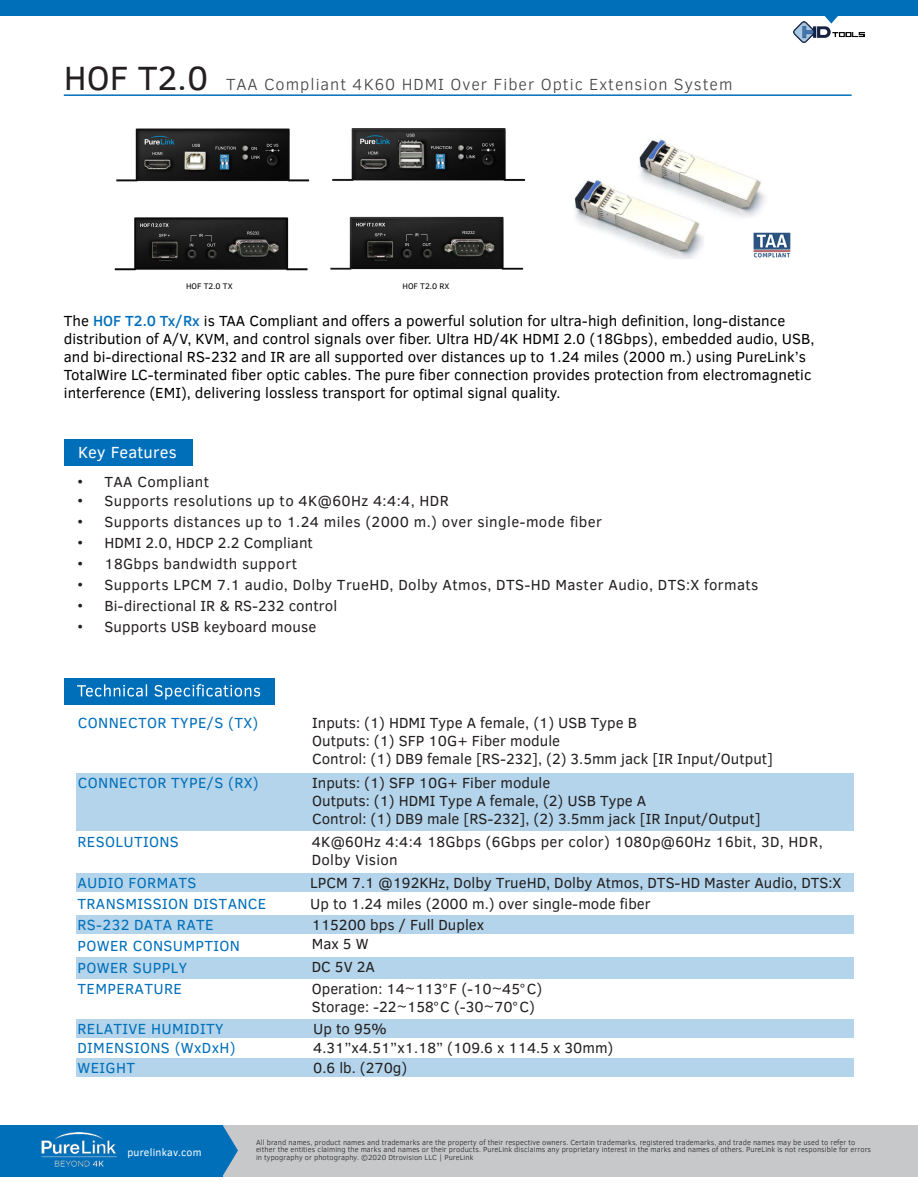
<style>
.page{position:relative;width:918px;height:1188px;background:#fff}
.page>*{position:absolute;margin:0;border:0;box-sizing:border-box;transform-origin:0 0}
.t1{font:34.5px "Clear Sans";color:#231f20}
.t2{font:300 16.5px "Clear Sans";letter-spacing:.06em;color:#414042}
.t3{font:16.5px "Clear Sans";letter-spacing:.01em;color:#fff}
.t4{font:15px/18px "Clear Sans";color:#231f20}
.t5{font:15px/18px "Clear Sans";color:#000}
.t6{font:15px "Clear Sans";letter-spacing:.025em;color:#231f20}
.t7{font:15px/21px "Clear Sans";letter-spacing:.025em;color:#006fba}
.t8{font:15px/18px "Clear Sans";letter-spacing:.02em;color:#231f20}
.t9{font:10.5px "Clear Sans";letter-spacing:.025em;color:#fff}
.t10{font:8.25px "Clear Sans";color:#000}
.t11{font:300 7.5px/7.5px "Clear Sans";letter-spacing:.01em;color:#231f20}
.s1{font-weight:300;font-size:16.5px;color:#414042}
.s2{font-weight:500;color:#006fba}
.s3{font-family:"Myriad Pro"}
</style>
<div class="page">
<div style="left:76px;top:873px;width:778px;height:19px;background:#b3d4ea"></div>
<div style="left:76px;top:1019px;width:778px;height:19px;background:#b3d4ea"></div>
<div style="left:76px;top:1058px;width:778px;height:19px;background:#b3d4ea"></div>
<div style="left:76px;top:915px;width:778px;height:19px;background:#b3d4ea"></div>
<div style="left:76px;top:957px;width:778px;height:22px;background:#b3d4ea"></div>
<div style="left:76px;top:773px;width:778px;height:58px;background:#b3d4ea"></div>
<div style="left:223px;top:1125px;width:695px;height:51px;background:#c7c8ca"></div>
<div style="left:0;top:0;width:918px;height:16px;background:#006fba"></div>
<svg style="left:825px;top:16px;width:13px;height:5px"></svg>
<div style="left:0;top:1125px;width:223px;height:51px;background:#006fba"></div>
<svg style="left:223px;top:1126px;width:15px;height:49px"></svg>
<img style="left:794px;top:21px;width:70px;height:22px">
<div style="left:64px;top:440px;width:128px;height:26px;background:#006fba"></div>
<hr style="left:64px;top:94px;width:788px;height:2px;background:#006fba">
<div style="left:64px;top:678px;width:211px;height:27px;background:#006fba"></div>
<svg style="left:77px;top:684px;width:183px;height:16px"></svg>
<img style="left:41px;top:1132px;width:75px;height:35px">
<img style="left:753px;top:232px;width:38px;height:26px">
<img style="left:639px;top:139px;width:126px;height:78px">
<img style="left:574px;top:178px;width:130px;height:81px">
<img style="left:114px;top:128px;width:196px;height:143px">
<svg style="left:152px;top:223px;width:10px;height:4px"></svg>
<img style="left:330px;top:128px;width:196px;height:142px">
<svg style="left:367px;top:222px;width:11px;height:5px"></svg>
<h1 class="t1" style="left:64px;top:56px;width:223px">HOF T2.0 <span class="s1">TAA Co</span></h1>
<p class="t2" style="left:286px;top:74px;width:448px">mpliant 4K60 HDMI Over Fiber Optic Extension System</p>
<p class="t10" style="left:186px;top:281px;width:48px">HOF T2.0 TX</p>
<p class="t10" style="left:403px;top:281px;width:48px">HOF T2.0 RX</p>
<p class="t5" style="left:64px;top:311px;width:752px">The <span class="s2">HOF T2.0 Tx/Rx</span> is TAA Compliant and offers a powerful solution for ultra-high definition, long-distance distribution of A/V, KVM, and control signals over fiber. Ultra HD/4K HDMI 2.0 (18Gbps), embedded audio, USB, and bi-directional RS-232 and IR are all supported over distances up to 1.24 miles (2000 m.) using PureLink’s TotalWire LC-terminated fiber optic cables. The pure fiber connection provides protection from electromagnetic interference (EMI), delivering lossless transport for optimal signal quality.</p>
<p class="t3" style="left:78px;top:441px;width:100px">Key Features</p>
<p class="t6" style="left:77px;top:472px;width:133px">• TAA Compliant</p>
<p class="t6" style="left:77px;top:491px;width:373px">• Supports resolutions up to 4K@60Hz 4:4:4, HDR</p>
<p class="t6" style="left:77px;top:512px;width:526px">• Supports distances up to 1.24 miles (2000 m.) over single-mode fiber</p>
<p class="t4" style="left:77px;top:534px;width:237px">• HDMI 2.0, HDCP 2.2 Compliant</p>
<p class="t6" style="left:77px;top:554px;width:221px">• 18Gbps bandwidth support</p>
<p class="t6" style="left:77px;top:575px;width:683px">• Supports LPCM 7.1 audio, Dolby TrueHD, Dolby Atmos, DTS-HD Master Audio, DTS:X formats</p>
<p class="t4" style="left:77px;top:597px;width:261px">• Bi-directional IR &amp; RS-232 control</p>
<p class="t4" style="left:77px;top:618px;width:240px">• Supports USB keyboard mouse</p>
<p class="t7" style="left:78px;top:712px;width:182px">CONNECTOR TYPE/S (TX)</p>
<p class="t7" style="left:78px;top:772px;width:182px">CONNECTOR TYPE/S (RX)</p>
<p class="t4" style="left:312px;top:714px;width:463px">Inputs: (1) HDMI Type A female, (1) USB Type B<br>Outputs: (1) SFP 10G+ Fiber module<br>Control: (1) DB9 female [RS-232], (2) 3.5mm jack [IR Input/Output]</p>
<p class="t4" style="left:312px;top:774px;width:450px">Inputs: (1) SFP 10G+ Fiber module<br>Outputs: (1) HDMI Type A female, (2) USB Type A<br>Control: (1) DB9 male [RS-232], (2) 3.5mm jack [IR Input/Output]</p>
<p class="t7" style="left:77px;top:831px;width:103px">RESOLUTIONS</p>
<p class="t7" style="left:77px;top:872px;width:190px">AUDIO FORMATS<br>TRANSMISSION DISTANCE<br>RS-232 DATA RATE</p>
<p class="t8" style="left:312px;top:833px;width:512px">4K@60Hz 4:4:4 18Gbps (6Gbps per color) 1080p@60Hz 16bit, 3D, HDR,<br>Dolby Vision</p>
<p class="t4" style="left:310px;top:872px;width:533px;line-height:21px">LPCM 7.1 @192KHz, Dolby TrueHD, Dolby Atmos, DTS-HD Master Audio, DTS:X<br>Up to 1.24 miles (2000 m.) over single-mode fiber<br>115200 bps / Full Duplex</p>
<p class="t7" style="left:77px;top:934px;width:164px;line-height:22.5px">POWER CONSUMPTION<br>POWER SUPPLY</p>
<p class="t7" style="left:77px;top:979px;width:106px">TEMPERATURE</p>
<p class="t7" style="left:77px;top:1019px;width:160px;line-height:19.5px">RELATIVE HUMIDITY<br>DIMENSIONS (WxDxH)<br>WEIGHT</p>
<p class="t4" style="left:312px;top:933px;width:232px;line-height:22.5px">Max 5 W<br>DC 5V 2A<br>Operation: 14~113<span class="s3">°</span>F (-10~45<span class="s3">°</span>C)</p>
<p class="t4" style="left:312px;top:996px;width:225px;line-height:21.5px">Storage: -22~158<span class="s3">°</span>C (-30~70<span class="s3">°</span>C)<br>Up to 95%</p>
<p class="t4" style="left:313px;top:1038px;width:302px;line-height:19.5px">4.31”x4.51”x1.18” (109.6 x 114.5 x 30mm)<br>0.6 lb. (270g)</p>
<p class="t9" style="left:127px;top:1145px;width:76px">purelinkav.com</p>
<p class="t11" style="left:256px;top:1138px;width:617px">All brand names, product names and trademarks are the property of their respective owners. Certain trademarks, registered trademarks, and trade names may be used to refer to either the entities claiming the marks and names or their products. PureLink disclaims any proprietary interest in the marks and names of others. PureLink is not responsible for errors in typography or photography. ©2020 Dtrovision LLC | PureLink</p>
</div>
